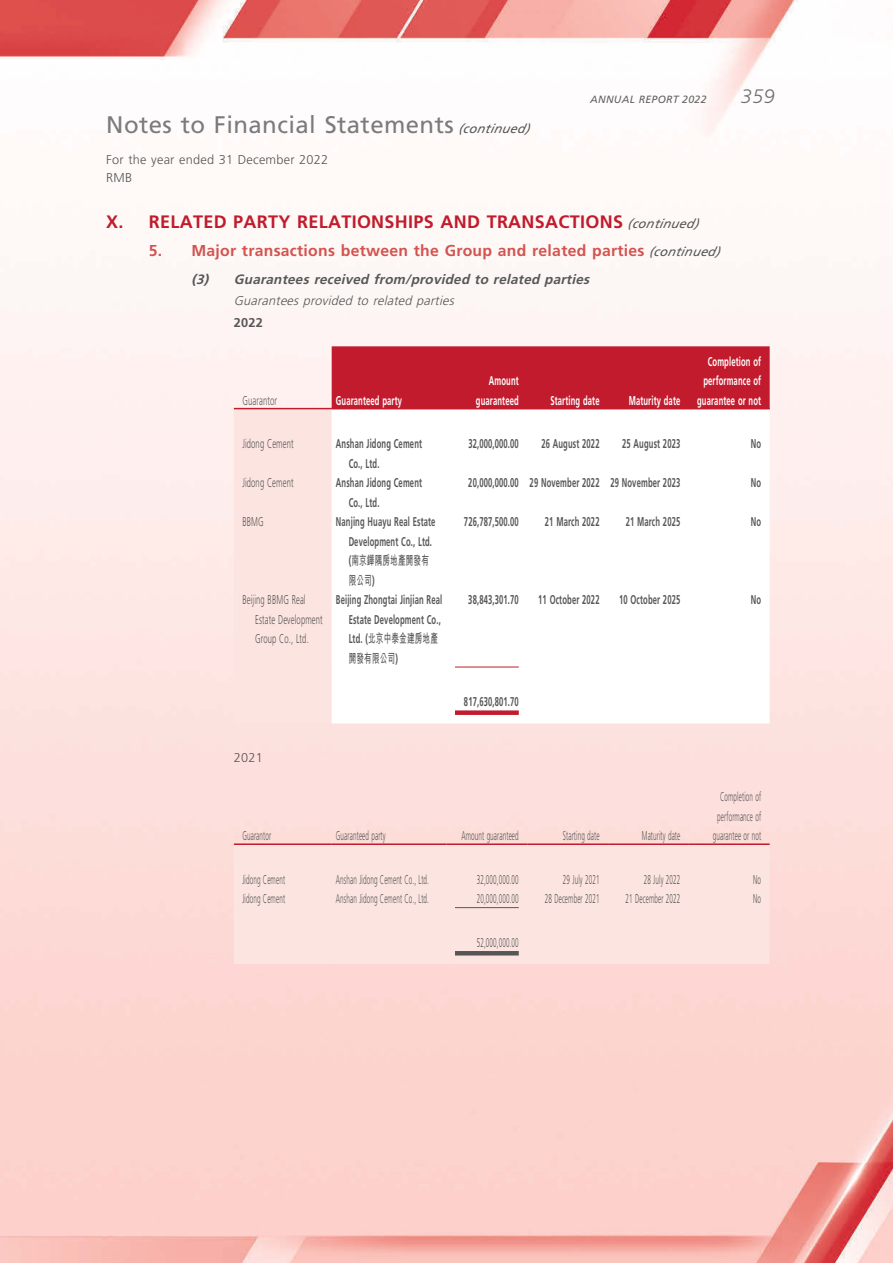
<style>
.page{position:relative;width:893px;height:1263px;background:#fff}
.page>*{position:absolute;margin:0;border:0;box-sizing:border-box;transform-origin:0 0}
.t1{font:24px "Frutiger LT Std";letter-spacing:.015em;color:#7c7b7b}
.t2{font:italic 300 19.5px "Frutiger LT Std";color:#6f6f6f}
.t3{font:700 18px "Frutiger LT Std";letter-spacing:.015em;color:#c11b2d}
.t4{font:700 15.75px "Frutiger LT Std";letter-spacing:.015em;color:#d35350}
.t5{font:italic 700 13.5px "Frutiger LT Std";color:#575756}
.t6{font:700 12.75px/19.5px "Frutiger LT Std";letter-spacing:.015em;color:#575756;scale:.6 1}
.t7{font:300 12.75px/19.5px "Frutiger LT Std";letter-spacing:.015em;color:#575756;text-align:center;scale:.5 1}
.t8{font:700 12.75px/19.5px "Frutiger LT Std";letter-spacing:.015em;color:#fff;text-align:right;scale:.6 1}
.t9{font:300 12.75px/19.5px "Frutiger LT Std";letter-spacing:.015em;color:#575756;scale:.6 1}
.t10{font:300 12.75px/18px "Frutiger LT Std";letter-spacing:.015em;color:#575756}
.t11{font:700 12.75px/19.5px "M Hei HK";letter-spacing:.015em;color:#575756;scale:.6 1}
.t12{font:italic 300 12.75px "Frutiger LT Std";color:#575756}
.t13{font:700 12.75px "Frutiger LT Std";letter-spacing:.015em;color:#575756}
.t14{font:italic 10.5px "Frutiger LT Std";letter-spacing:.03em;color:#636362}
.s1{font-style:italic;font-size:12.75px;color:#575756}
.s2{font-weight:400;font-style:italic;font-size:12.75px;color:#575756}
.s3{font-family:"Frutiger LT Std"}
</style>
<div class="page">
<img style="left:0;top:0;width:893px;height:1263px">
<svg style="left:234px;top:346px;width:536px;height:377px"></svg>
<svg style="left:332px;top:409px;width:438px;height:314px"></svg>
<hr style="left:234px;top:408px;width:98px;height:1px;background:#c11b2d">
<hr style="left:332px;top:408px;width:114px;height:1px;background:#c11b2d">
<hr style="left:446px;top:408px;width:81px;height:1px;background:#c11b2d">
<hr style="left:527px;top:408px;width:81px;height:1px;background:#c11b2d">
<hr style="left:608px;top:408px;width:81px;height:1px;background:#c11b2d">
<hr style="left:689px;top:408px;width:81px;height:1px;background:#c11b2d">
<hr style="left:455px;top:667px;width:64px;height:1px;background:#c11b2d">
<div style="left:455px;top:710px;width:64px;height:5px;background:#c11b2d"></div>
<div style="left:234px;top:845px;width:536px;height:119px;background:#fce4e0"></div>
<hr style="left:234px;top:843px;width:98px;height:2px;background:#c11b2d">
<hr style="left:332px;top:843px;width:114px;height:2px;background:#c11b2d">
<hr style="left:446px;top:843px;width:81px;height:2px;background:#c11b2d">
<hr style="left:527px;top:843px;width:81px;height:2px;background:#c11b2d">
<hr style="left:608px;top:843px;width:81px;height:2px;background:#c11b2d">
<hr style="left:689px;top:843px;width:81px;height:2px;background:#c11b2d">
<hr style="left:455px;top:907px;width:64px;height:1px;background:#575756">
<hr style="left:455px;top:951px;width:64px;height:4px;background:#575756">
<p class="t14" style="left:590px;top:94px;width:118px">ANNUAL REPORT 2022</p>
<h2 class="t2" style="left:741px;top:85px;width:35px">359</h2>
<h1 class="t1" style="left:106px;top:110px;width:425px">Notes to Financial Statements <span class="s1">(continued)</span></h1>
<p class="t10" style="left:106px;top:150px;width:224px">For the year ended 31 December 2022<br>RMB</p>
<h3 class="t3" style="left:106px;top:211px;width:594px">X. RELATED PARTY RELATIONSHIPS AND TRANSACTIONS <span class="s2">(continued)</span></h3>
<p class="t4" style="left:149px;top:241px;width:573px">5. Major transactions between the Group and related parties <span class="s2">(continued)</span></p>
<p class="t5" style="left:191px;top:271px;width:403px">(3) Guarantees received from/provided to related parties</p>
<p class="t12" style="left:234px;top:294px;width:225px">Guarantees provided to related parties</p>
<p class="t13" style="left:234px;top:315px;width:31px">2022</p>
<p class="t9" style="left:242px;top:391px;width:59px">Guarantor</p>
<p class="t8" style="left:336px;top:391px;width:112px">Guaranteed party</p>
<p class="t8" style="left:476px;top:371px;width:73px">Amount guaranteed</p>
<p class="t8" style="left:550px;top:391px;width:83px">Starting date</p>
<p class="t8" style="left:629px;top:391px;width:88px">Maturity date</p>
<p class="t8" style="left:697px;top:352px;width:108px">Completion of performance of guarantee or not</p>
<p class="t9" style="left:242px;top:434px;width:87px">Jidong Cement</p>
<p class="t6" style="left:349px;top:434px;width:124px;text-indent:-13px">Anshan Jidong Cement<br>Co., Ltd.</p>
<p class="t6" style="left:468px;top:434px;width:86px">32,000,000.00</p>
<p class="t6" style="left:541px;top:434px;width:99px">26 August 2022</p>
<p class="t6" style="left:622px;top:434px;width:99px">25 August 2023</p>
<p class="t6" style="left:751px;top:434px;width:19px">No</p>
<p class="t9" style="left:242px;top:473px;width:87px">Jidong Cement</p>
<p class="t6" style="left:349px;top:473px;width:124px;text-indent:-13px">Anshan Jidong Cement<br>Co., Ltd.</p>
<p class="t6" style="left:468px;top:473px;width:355px">20,000,000.00 29 November 2022 29 November 2023</p>
<p class="t6" style="left:751px;top:473px;width:19px">No</p>
<p class="t9" style="left:242px;top:512px;width:37px">BBMG</p>
<p class="t6" style="left:336px;top:512px;width:168px;text-align:right">Nanjing Huayu Real Estate<br>Development Co., Ltd.</p>
<p class="t11" style="left:349px;top:550px;width:135px"><span class="s3">(</span>南京鏵隅房地產開發有限公司<span class="s3">)</span></p>
<p class="t6" style="left:464px;top:512px;width:93px">726,787,500.00</p>
<p class="t6" style="left:545px;top:512px;width:93px">21 March 2022</p>
<p class="t6" style="left:626px;top:512px;width:93px">21 March 2025</p>
<p class="t6" style="left:751px;top:512px;width:19px">No</p>
<p class="t9" style="left:255px;top:590px;width:114px;text-indent:-13px">Beijing BBMG Real<br>Estate Development<br>Group Co., Ltd.</p>
<p class="t6" style="left:336px;top:590px;width:179px;text-align:right">Beijing Zhongtai Jinjian Real<br>Estate Development Co.,</p>
<p class="t11" style="left:349px;top:628px;width:150px"><span class="s3">Ltd. (</span>北京中泰金建房地產開發有限公司<span class="s3">)</span></p>
<p class="t10" style="left:234px;top:749px;width:31px">2021</p>
<p class="t6" style="left:468px;top:590px;width:86px">38,843,301.70</p>
<p class="t6" style="left:538px;top:590px;width:104px">11 October 2022</p>
<p class="t6" style="left:619px;top:590px;width:104px">10 October 2025</p>
<p class="t6" style="left:751px;top:590px;width:19px">No</p>
<p class="t6" style="left:464px;top:692px;width:93px">817,630,801.70</p>
<p class="t7" style="left:242px;top:826px;width:59px">Guarantor</p>
<p class="t7" style="left:336px;top:826px;width:101px">Guaranteed party</p>
<p class="t7" style="left:461px;top:826px;width:116px">Amount guaranteed</p>
<p class="t7" style="left:563px;top:826px;width:75px">Starting date</p>
<p class="t7" style="left:642px;top:826px;width:78px">Maturity date</p>
<p class="t7" style="left:713px;top:787px;width:98px">Completion of performance of guarantee or not</p>
<p class="t7" style="left:242px;top:870px;width:87px">Jidong Cement</p>
<p class="t7" style="left:336px;top:870px;width:188px">Anshan Jidong Cement Co., Ltd.</p>
<p class="t7" style="left:477px;top:870px;width:86px">32,000,000.00</p>
<p class="t7" style="left:563px;top:870px;width:75px">29 July 2021</p>
<p class="t7" style="left:644px;top:870px;width:75px">28 July 2022</p>
<p class="t7" style="left:753px;top:870px;width:17px">No</p>
<p class="t7" style="left:242px;top:889px;width:87px">Jidong Cement</p>
<p class="t7" style="left:336px;top:889px;width:188px">Anshan Jidong Cement Co., Ltd.</p>
<p class="t7" style="left:477px;top:889px;width:86px">20,000,000.00</p>
<p class="t7" style="left:545px;top:889px;width:111px">28 December 2021</p>
<p class="t7" style="left:626px;top:889px;width:111px">21 December 2022</p>
<p class="t7" style="left:753px;top:889px;width:17px">No</p>
<p class="t7" style="left:477px;top:933px;width:86px">52,000,000.00</p>
</div>
